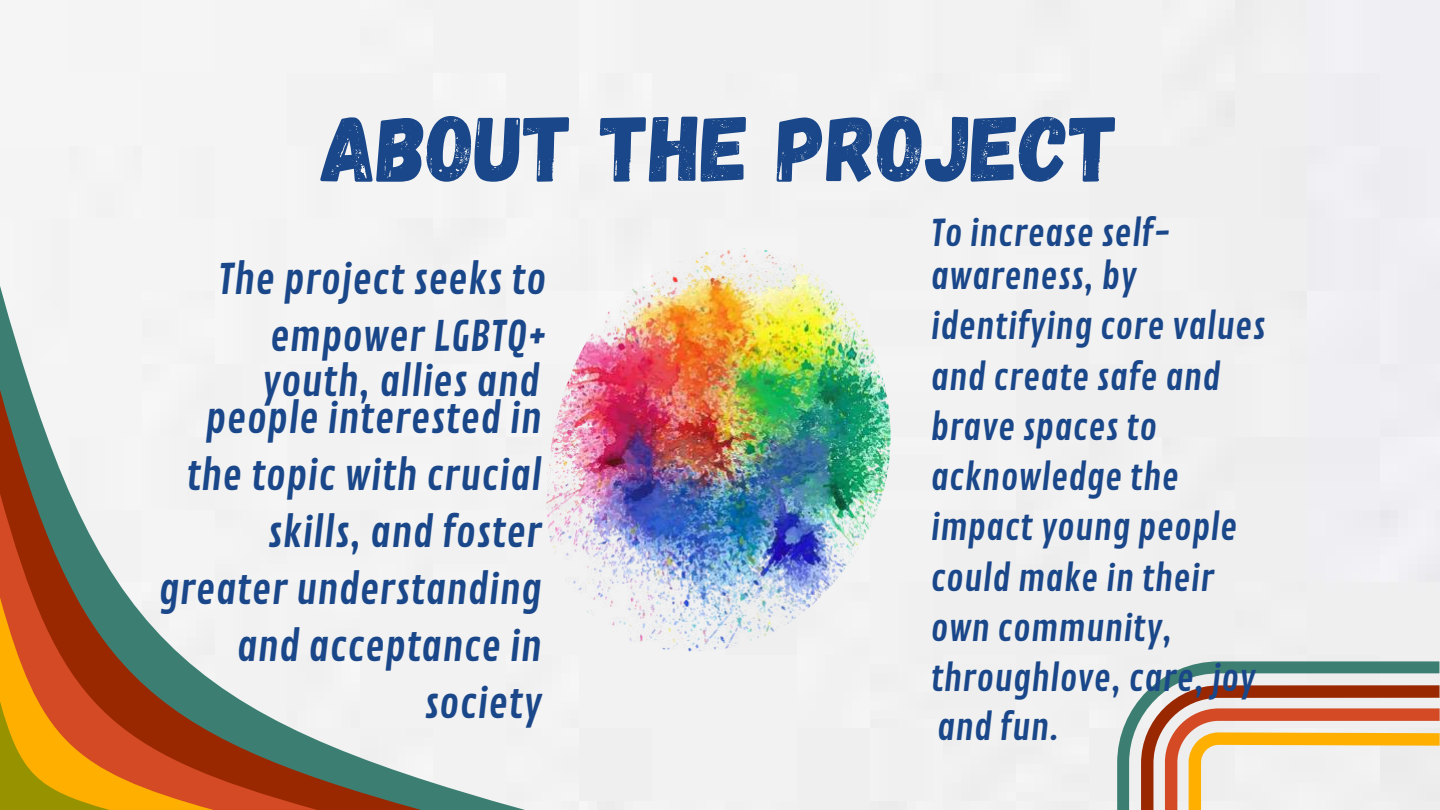
<style>
.page{position:relative;width:1440px;height:810px;background:#fff}
.page>*{position:absolute;margin:0;border:0;box-sizing:border-box;transform-origin:0 0}
.t1{font:93px "Gagalin";color:#1a4789}
.t2{font:41px/57px "Contrail One";color:#1a4789;text-align:right}
.t3{font:35.9px/50.2px "Contrail One";color:#1a4789}
</style>
<div class="page">
<img style="left:546px;top:248px;width:345px;height:403px">
<div style="left:0;top:286px;width:525px;height:524px;background:#f2f2f2"></div>
<svg style="left:0;top:390px;width:421px;height:420px;fill:#f2f2f2"></svg>
<svg style="left:0;top:494px;width:317px;height:316px;fill:#f2f2f2"></svg>
<svg style="left:0;top:597px;width:213px;height:213px;background:#b57230"></svg>
<svg style="left:1117px;top:661px;width:322px;height:149px;fill:#efeded"></svg>
<h1 class="t1" style="left:321px;top:88px;width:799px">ABOUT THE PROJECT</h1>
<p class="t2" style="left:218px;top:252px;width:330px">The project seeks to empower LGBTQ+</p>
<p class="t2" style="left:262px;top:354px;width:279px">youth, allies and</p>
<p class="t2" style="left:159px;top:392px;width:385px">people interested in the topic with crucial skills, and foster greater understanding and acceptance in society</p>
<p class="t3" style="left:930px;top:209px;width:241px">To increase self-</p>
<p class="t3" style="left:930px;top:252px;width:336px">awareness, by identifying core values and create safe and brave spaces to acknowledge the impact young people could make in their own community, throughlove, care, joy</p>
<p class="t3" style="left:937px;top:703px;width:124px">and fun.</p>
</div>
